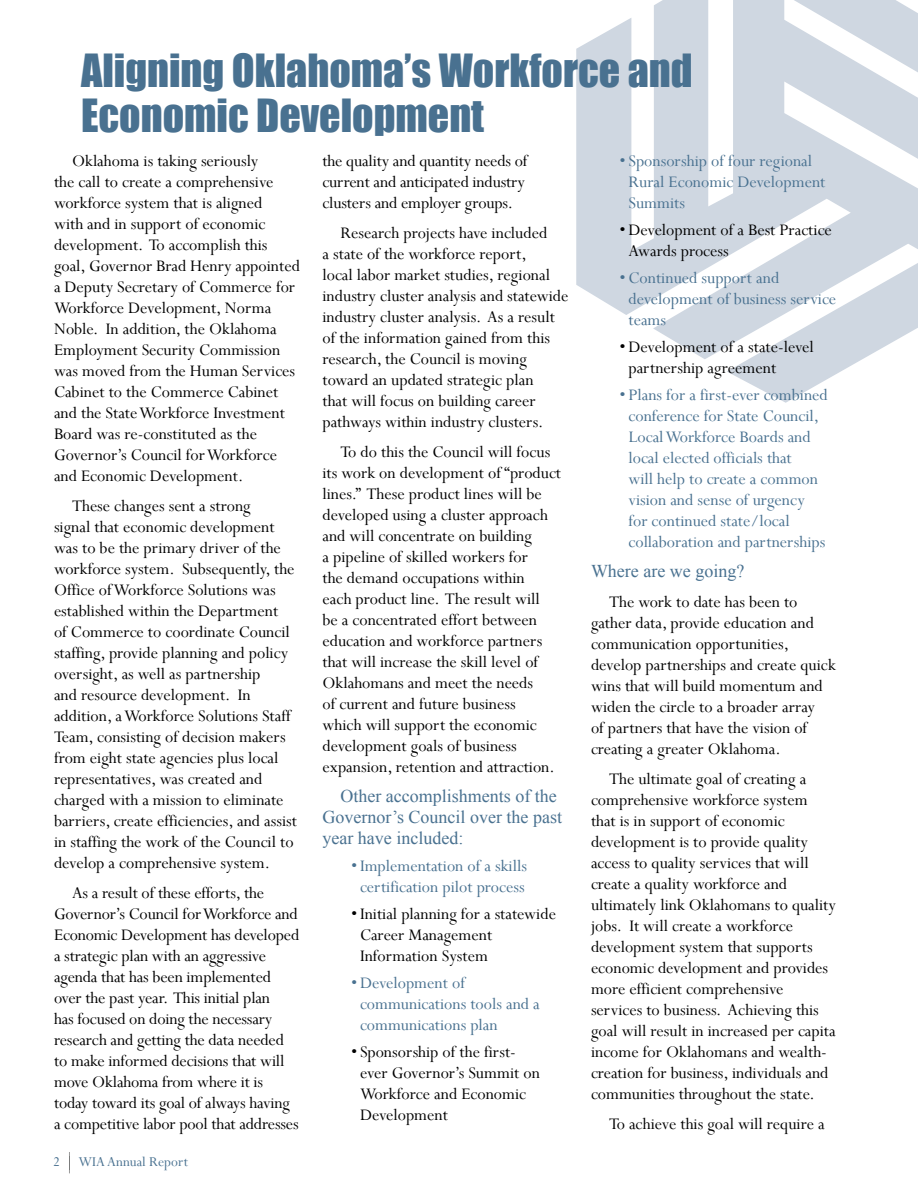
<style>
.page{position:relative;width:918px;height:1188px;background:#fff}
.page>*{position:absolute;margin:0;border:0;box-sizing:border-box;transform-origin:0 0}
.t1{font:42px/45px "Impact";color:#497190}
.t2{font:18px/21px "Perpetua";color:#000}
.t3{font:18px/21px "Perpetua";color:#497190}
.t4{font:18px/21px "Times New Roman";color:#497190}
.t5{font:15px "Perpetua";color:#497190}
</style>
<div class="page">
<svg style="left:576px;top:0;width:342px;height:403px;fill:#cfd7e1"></svg>
<svg style="left:69px;top:1152px;width:1px;height:21px"></svg>
<h1 class="t1" style="left:81px;top:47px;width:613px">Aligning Oklahoma’s Workforce and<br>Economic Development</h1>
<p class="t2" style="left:54px;top:150px;width:247px;text-indent:18px">Oklahoma is taking seriously<br>the call to create a comprehensive workforce system that is aligned<br>with and in support of economic development. To accomplish this goal, Governor Brad Henry appointed a Deputy Secretary of Commerce for<br>Workforce Development, Norma<br>Noble. In addition, the Oklahoma<br>Employment Security Commission was moved from the Human Services<br>Cabinet to the Commerce Cabinet and the State Workforce Investment<br>Board was re-constituted as the<br>Governor’s Council for Workforce and Economic Development.</p>
<p class="t2" style="left:54px;top:495px;width:245px;text-indent:18px">These changes sent a strong<br>signal that economic development was to be the primary driver of the workforce system. Subsequently, the Office of Workforce Solutions was established within the Department<br>of Commerce to coordinate Council staffing, provide planning and policy oversight, as well as partnership<br>and resource development. In addition, a Workforce Solutions Staff Team, consisting of decision makers from eight state agencies plus local representatives, was created and charged with a mission to eliminate barriers, create efficiencies, and assist in staffing the work of the Council to develop a comprehensive system.</p>
<p class="t2" style="left:54px;top:882px;width:247px;text-indent:18px">As a result of these efforts, the Governor’s Council for Workforce and Economic Development has developed a strategic plan with an aggressive agenda that has been implemented over the past year. This initial plan<br>has focused on doing the necessary research and getting the data needed to make informed decisions that will move Oklahoma from where it is today toward its goal of always having a competitive labor pool that addresses</p>
<p class="t2" style="left:322px;top:150px;width:207px">the quality and quantity needs of current and anticipated industry clusters and employer groups.</p>
<p class="t2" style="left:322px;top:222px;width:247px;text-indent:18px">Research projects have included<br>a state of the workforce report,<br>local labor market studies, regional industry cluster analysis and statewide industry cluster analysis. As a result of the information gained from this research, the Council is moving toward an updated strategic plan<br>that will focus on building career pathways within industry clusters.</p>
<p class="t2" style="left:322px;top:441px;width:240px;text-indent:18px">To do this the Council will focus its work on development of “product lines.” These product lines will be developed using a cluster approach and will concentrate on building<br>a pipeline of skilled workers for<br>the demand occupations within<br>each product line. The result will<br>be a concentrated effort between education and workforce partners that will increase the skill level of Oklahomans and meet the needs<br>of current and future business<br>which will support the economic development goals of business expansion, retention and attraction.</p>
<p class="t4" style="left:322px;top:785px;width:241px;text-indent:18px">Other accomplishments of the<br>Governor’s Council over the past year have included:</p>
<p class="t3" style="left:351px;top:855px;width:178px;text-align:center">• Implementation of a skills certification pilot process</p>
<p class="t2" style="left:360px;top:903px;width:197px;text-indent:-9px">• Initial planning for a statewide<br>Career Management<br>Information System</p>
<p class="t3" style="left:360px;top:972px;width:181px;text-indent:-9px">• Development of communications tools and a communications plan</p>
<p class="t2" style="left:360px;top:1041px;width:181px;text-indent:-9px">• Sponsorship of the first&shy;ever Governor’s Summit on<br>Workforce and Economic<br>Development</p>
<p class="t3" style="left:628px;top:150px;width:199px;text-indent:-9px">• Sponsorship of four regional<br>Rural Economic Development<br>Summits</p>
<p class="t2" style="left:628px;top:219px;width:205px;text-indent:-9px">• Development of a Best Practice<br>Awards process</p>
<p class="t3" style="left:628px;top:267px;width:209px;text-indent:-9px">• Continued support and development of business service teams</p>
<p class="t2" style="left:628px;top:336px;width:187px;text-indent:-9px">• Development of a state-level partnership agreement</p>
<p class="t3" style="left:628px;top:384px;width:201px;text-indent:-9px">• Plans for a first-ever combined conference for State Council,<br>Local Workforce Boards and local elected officials that<br>will help to create a common vision and sense of urgency for continued state/local collaboration and partnerships</p>
<p class="t4" style="left:591px;top:560px;width:155px">Where are we going?</p>
<p class="t2" style="left:591px;top:591px;width:247px;text-indent:18px">The work to date has been to gather data, provide education and communication opportunities, develop partnerships and create quick wins that will build momentum and widen the circle to a broader array<br>of partners that have the vision of creating a greater Oklahoma.</p>
<p class="t2" style="left:591px;top:768px;width:247px;text-indent:18px">The ultimate goal of creating a comprehensive workforce system that is in support of economic development is to provide quality access to quality services that will create a quality workforce and ultimately link Oklahomans to quality jobs. It will create a workforce development system that supports economic development and provides more efficient comprehensive services to business. Achieving this goal will result in increased per capita income for Oklahomans and wealth&shy;creation for business, individuals and communities throughout the state.</p>
<p class="t2" style="left:609px;top:1113px;width:217px">To achieve this goal will require a</p>
<p class="t5" style="left:53px;top:1152px;width:136px">2 WIA Annual Report</p>
</div>
